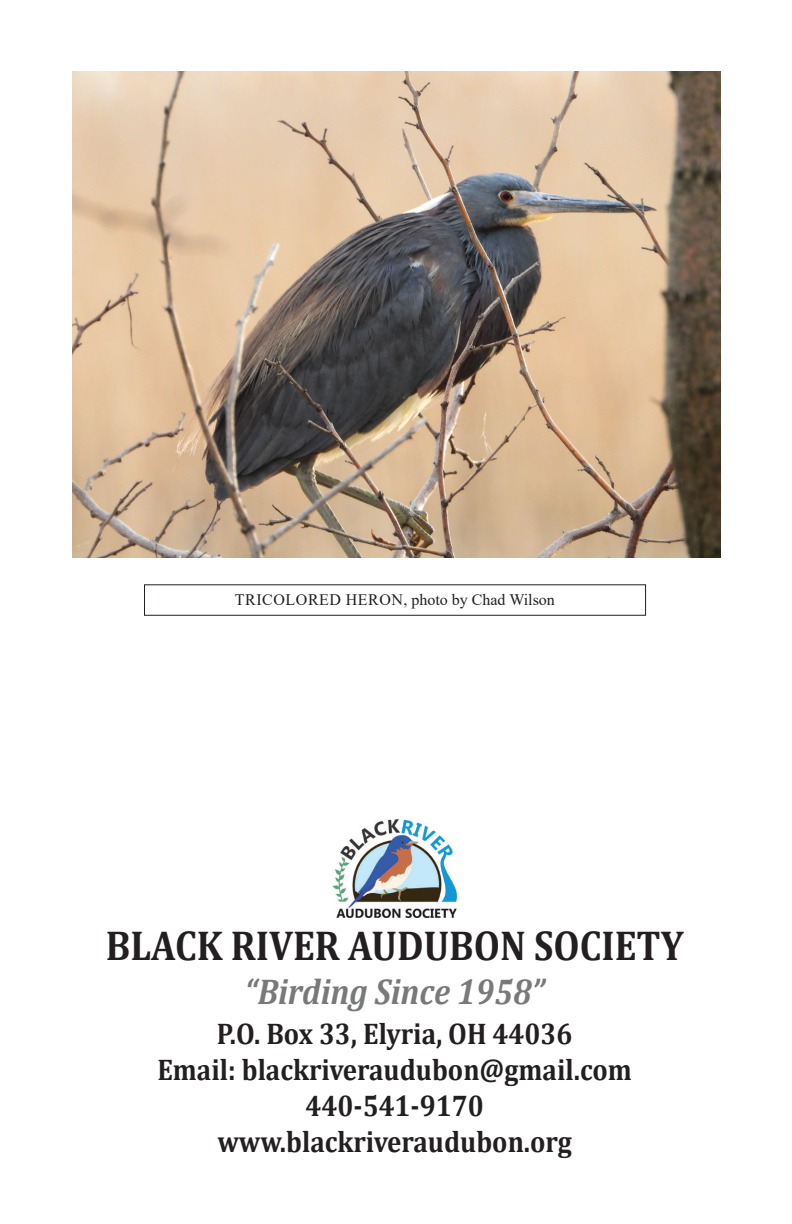
<style>
.page{position:relative;width:792px;height:1224px;background:#fff}
.page>*{position:absolute;margin:0;border:0;box-sizing:border-box;transform-origin:0 0}
.t1{font:700 42px "Cambria";color:#231f20;scale:.9 1}
.t2{font:italic 700 36px "Cambria";color:#77797b;scale:.9 1}
.t3{font:700 30px/36px "Cambria";color:#231f20;text-align:center;scale:.9 1}
.t4{font:16px "Times New Roman";color:#231f20}
</style>
<div class="page">
<img style="left:333px;top:819px;width:124px;height:99px">
<div style="left:144px;top:584px;width:502px;height:32px;border:1px solid #231f20"></div>
<img style="left:72px;top:72px;width:648px;height:486px">
<p class="t4" style="left:235px;top:588px;width:12px">TRICOLORED</p>
<p class="t4" style="left:346px;top:588px;width:13px">HERON</p>
<p class="t4" style="left:403px;top:588px;width:153px">, PHOTO BY CHAD WILSON</p>
<h1 class="t1" style="left:106px;top:916px;width:643px">BLACK RIVER AUDUBON SOCIETY</h1>
<p class="t2" style="left:245px;top:966px;width:334px">“Birding Since 1958”</p>
<p class="t3" style="left:157px;top:1014px;width:529px">P.O. Box 33, Elyria, OH 44036<br>Email: blackriveraudubon@gmail.com<br>440-541-9170 www.blackriveraudubon.org</p>
</div>
